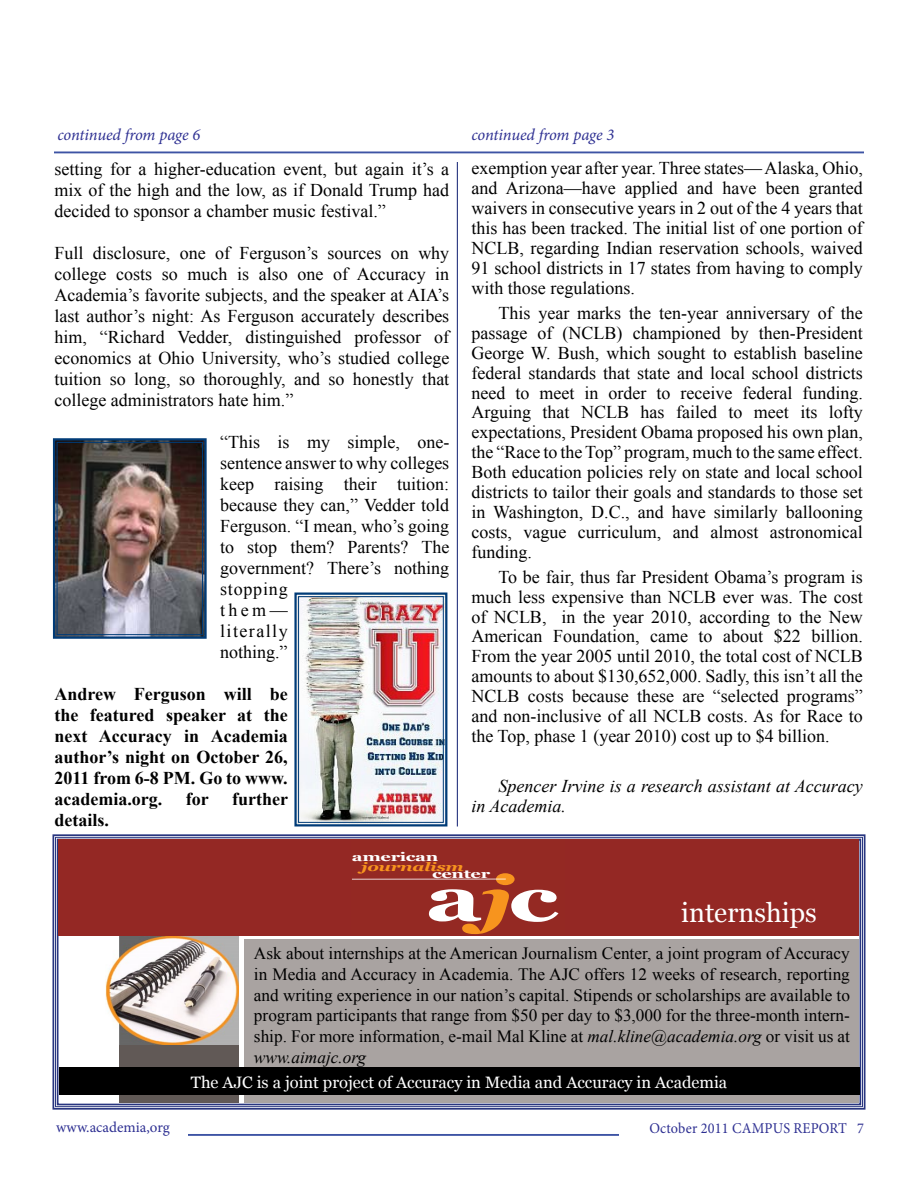
<style>
.page{position:relative;width:918px;height:1188px;background:#fff}
.page>*{position:absolute;margin:0;border:0;box-sizing:border-box;transform-origin:0 0}
.t1{font:700 62.7px "Georgia";color:#fff;scale:1.52 1}
.t2{font:27px "Georgia";color:#fff}
.t3{font:18px/21px "Times New Roman";color:#000;text-align:justify}
.t4{font:700 18px/21px "Times New Roman";color:#000;text-align:justify}
.t5{font:italic 18px/19.8px "Times New Roman";color:#000}
.t6{font:17.25px/20.7px "Times New Roman";color:#000;text-align:justify}
.t7{font:16.5px "Georgia";color:#fff}
.t8{font:italic 16.5px "Minion Pro";letter-spacing:-.01em;color:#2e3092}
.t9{font:15px "Minion Pro";letter-spacing:.01em;color:#2e3092;scale:.95 1}
.t10{font:15px "Minion Pro";letter-spacing:.01em;color:#2e3092}
.t11{font:italic 700 12px/9.6px "Georgia";letter-spacing:-.02em;color:#f7941e;scale:1.52 1}
.t12{font:700 12px "Georgia";letter-spacing:-.02em;color:#fff;scale:1.52 1}
.s1{font-style:normal;color:#fff}
.s2{font-style:italic}
</style>
<div class="page">
<hr style="left:54px;top:1134px;width:810px;height:2px;background:#3d53a4">
<div style="left:620px;top:1121px;width:244px;height:21px;background:#fff"></div>
<div style="left:54px;top:1120px;width:134px;height:28px;background:#fff"></div>
<hr style="left:54px;top:152px;width:810px;height:1px;background:#3d53a4">
<svg style="left:52px;top:834px;width:814px;height:276px"></svg>
<div style="left:119px;top:935px;width:120px;height:168px;background:#615956"></div>
<div style="left:245px;top:939px;width:614px;height:164px;background:#a9a3a1"></div>
<div style="left:59px;top:1067px;width:800px;height:27px;background:#000"></div>
<img style="left:106px;top:937px;width:132px;height:107px">
<div style="left:58px;top:839px;width:800px;height:96px;background:#942824"></div>
<svg style="left:462px;top:873px;width:53px;height:61px"></svg>
<hr style="left:352px;top:879px;width:154px;height:1px;background:#fff">
<hr style="left:457px;top:162px;width:1px;height:664px;background:#293680">
<img style="left:294px;top:592px;width:154px;height:235px">
<div style="left:298px;top:596px;width:146px;height:227px;border:1px solid #003b77"></div>
<img style="left:52px;top:438px;width:155px;height:201px">
<div style="left:57px;top:442px;width:146px;height:193px;border:1px solid #003b77"></div>
<p class="t8" style="left:57px;top:123px;width:144px">continued from page 6</p>
<p class="t3" style="left:54px;top:158px;width:396px">setting for a higher-education event, but again it’s a mix of the high and the low, as if Donald Trump had decided to sponsor a chamber music festival.”</p>
<p class="t3" style="left:54px;top:242px;width:396px">Full disclosure, one of Ferguson’s sources on why college costs so much is also one of Accuracy in Academia’s favorite subjects, and the speaker at AIA’s last author’s night: As Ferguson accurately describes him, “Richard Vedder, distinguished professor of economics at Ohio University, who’s studied college tuition so long, so thoroughly, and so honestly that college administrators hate him.”</p>
<p class="t3" style="left:220px;top:431px;width:231px;text-align:left">“This is my simple, one&shy;sentence answer to why colleges keep raising their tuition: because they can,” Vedder told<br>Ferguson. “I mean, who’s going to stop them? Parents? The government? There’s nothing stopping<br>them—<br>literally<br>nothing.”</p>
<p class="t4" style="left:54px;top:683px;width:235px">Andrew Ferguson will be the featured speaker at the next Accuracy in Academia author’s night on October 26, 2011 from 6-8 PM. Go to www. academia.org.</p>
<p class="t4" style="left:186px;top:788px;width:24px">for</p>
<p class="t4" style="left:232px;top:788px;width:57px">further</p>
<p class="t4" style="left:54px;top:809px;width:56px">details.</p>
<p class="t8" style="left:471px;top:123px;width:144px">continued from page 3</p>
<p class="t3" style="left:471px;top:158px;width:393px;line-height:19.8px">exemption year after year. Three states— Alaska, Ohio, and Arizona—have applied and have been granted waivers in consecutive years in 2 out of the 4 years that this has been tracked. The initial list of one portion of NCLB, regarding Indian reservation schools, waived 91 school districts in 17 states from having to comply with those regulations.</p>
<p class="t3" style="left:471px;top:303px;width:393px;line-height:20px;text-indent:27px">This year marks the ten-year anniversary of the passage of (NCLB) championed by then-President George W. Bush, which sought to establish baseline federal standards that state and local school districts need to meet in order to receive federal funding.<br>Arguing that NCLB has failed to meet its lofty expectations, President Obama proposed his own plan, the “Race to the Top” program, much to the same effect.<br>Both education policies rely on state and local school districts to tailor their goals and standards to those set in Washington, D.C., and have similarly ballooning costs, vague curriculum, and almost astronomical funding.</p>
<p class="t3" style="left:471px;top:567px;width:393px;line-height:19.8px;text-indent:27px">To be fair, thus far President Obama’s program is much less expensive than NCLB ever was. The cost of NCLB, in the year 2010, according to the New American Foundation, came to about $22 billion.<br>From the year 2005 until 2010, the total cost of NCLB amounts to about $130,652,000. Sadly, this isn’t all the NCLB costs because these are “selected programs” and non-inclusive of all NCLB costs. As for Race to the Top, phase 1 (year 2010) cost up to $4 billion.</p>
<p class="t5" style="left:471px;top:776px;width:393px;text-indent:27px">Spencer Irvine is a research assistant at Accuracy in Academia.</p>
<p class="t11" style="left:361px;top:852px;width:69px;text-indent:-9px"><span class="s1">american </span>journalism</p>
<p class="t12" style="left:432px;top:867px;width:40px">center</p>
<p class="t1" style="left:425px;top:864px;width:89px">a c</p>
<p class="t2" style="left:681px;top:897px;width:137px">internships</p>
<p class="t6" style="left:254px;top:943px;width:597px">Ask about internships at the American Journalism Center, a joint program of Accuracy in Media and Accuracy in Academia. The AJC offers 12 weeks of research, reporting and writing experience in our nation’s capital. Stipends or scholarships are available to program participants that range from $50 per day to $3,000 for the three-month intern&shy;ship. For more information, e-mail Mal Kline at <span class="s2">mal.kline@academia.org</span> or visit us at <span class="s2">www.aimajc.org</span></p>
<p class="t7" style="left:191px;top:1073px;width:538px">The AJC is a joint project of Accuracy in Media and Accuracy in Academia</p>
<p class="t10" style="left:56px;top:1117px;width:115px">www.academia,org</p>
<p class="t9" style="left:649px;top:1118px;width:227px">October 2011 CAMPUS REPORT 7</p>
</div>
